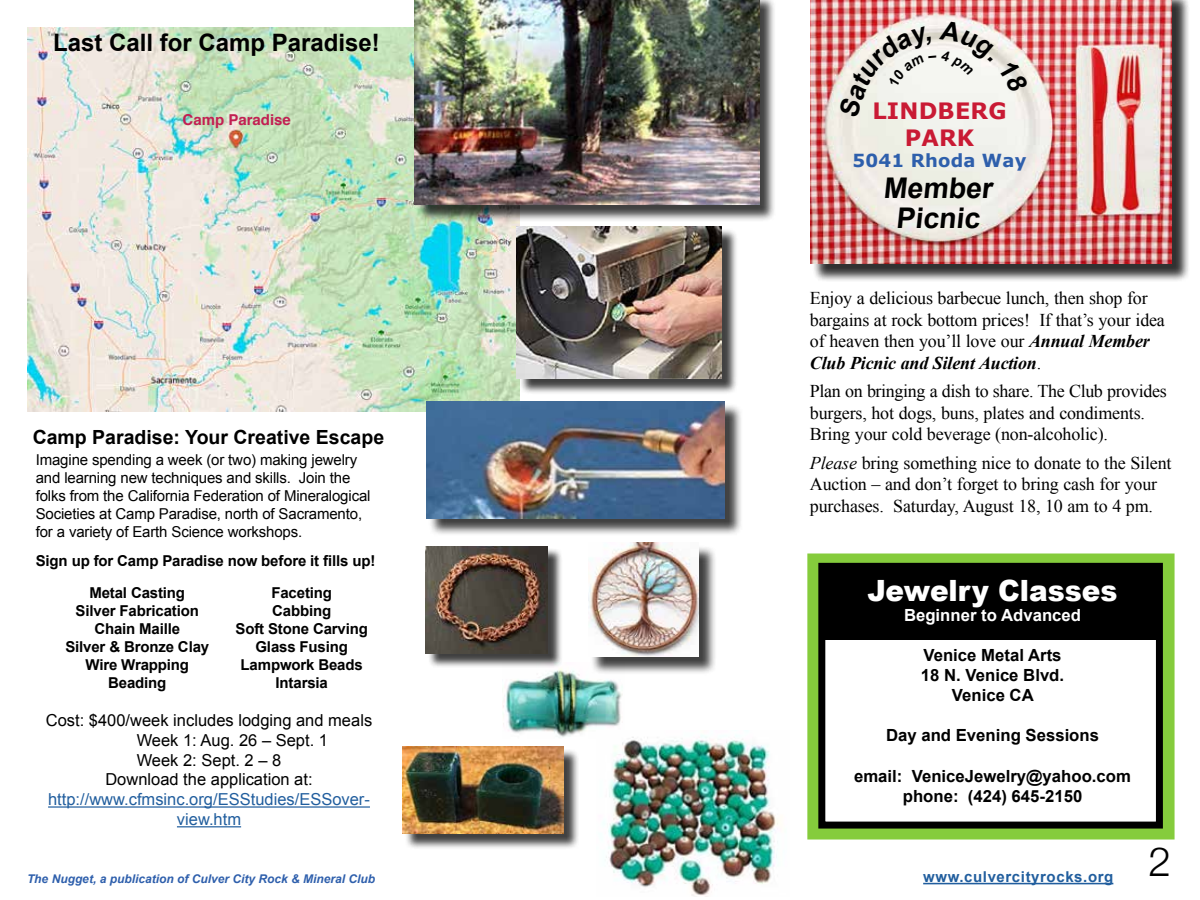
<style>
.page{position:relative;width:1200px;height:900px;background:#fff}
.page>*{position:absolute;margin:0;border:0;box-sizing:border-box;transform-origin:0 0}
.t1{font:300 40.5px "Helvetica Neue";color:#000}
.t2{font:900 29.25px "Arial";color:#fff;scale:.95 1}
.t3{font:700 28.5px/30px "Arial";color:#000;text-align:center}
.t4{font:700 24px "Arial";color:#000}
.t5{font:700 22.5px/27px "Verdana";letter-spacing:.01em;color:#c91a34;text-align:center}
.t6{font:700 19.5px "Arial";color:#000}
.t7{font:18px/21.6px "Times New Roman";letter-spacing:-.01em;color:#000}
.t8{font:700 18px "Verdana";letter-spacing:.01em;color:#2e5fac}
.t9{font:700 16.8px/20.1px "Arial";color:#000;text-align:center}
.t10{font:700 16.8px "Arial";color:#fff}
.t11{font:16.5px "Arial";color:#000}
.t12{font:16.5px/19.8px "Arial";color:#215e9e;text-align:center}
.t13{font:15px/18px "Arial";letter-spacing:-.01em;color:#000}
.t14{font:700 15px/18px "Arial";letter-spacing:-.01em;color:#000;text-align:center}
.t15{font:700 15px "Arial";letter-spacing:.04em;color:#215e9e}
.t16{font:700 15px "Helvetica";color:#c21f52}
.t17{font:italic 700 12px "Arial";color:#2e5fac}
.s1{font-weight:700;font-style:italic}
.s2{font-style:italic}
</style>
<div class="page">
<div style="left:807px;top:554px;width:368px;height:286px;border:16px solid #85cc3c"></div>
<hr style="left:923px;top:883px;width:190px;height:1px;background:#215e9e">
<div style="left:822px;top:566px;width:339px;height:74px;background:#000"></div>
<div style="left:818px;top:563px;width:345px;height:266px;border:7px solid #000"></div>
<hr style="left:48px;top:806px;width:322px;height:2px;background:#215e9e">
<hr style="left:177px;top:826px;width:64px;height:1px;background:#215e9e">
<img style="left:28px;top:27px;width:492px;height:384px">
<div style="left:812px;top:0;width:378px;height:283px;background:#000;opacity:.25"></div>
<img style="left:810px;top:0;width:361px;height:264px">
<div style="left:416px;top:0;width:361px;height:222px;background:#000;opacity:.75"></div>
<img style="left:414px;top:0;width:345px;height:205px">
<div style="left:519px;top:228px;width:219px;height:167px;background:#000;opacity:.75"></div>
<img style="left:517px;top:226px;width:205px;height:152px">
<div style="left:428px;top:403px;width:315px;height:134px;background:#000;opacity:.75"></div>
<img style="left:426px;top:401px;width:298px;height:117px">
<img style="left:503px;top:668px;width:120px;height:69px">
<div style="left:404px;top:749px;width:175px;height:101px;background:#000;opacity:.75"></div>
<img style="left:402px;top:747px;width:161px;height:87px">
<div style="left:590px;top:545px;width:127px;height:130px;background:#000;opacity:.75"></div>
<img style="left:588px;top:543px;width:110px;height:114px">
<img style="left:597px;top:730px;width:182px;height:167px">
<div style="left:427px;top:548px;width:136px;height:120px;background:#000;opacity:.75"></div>
<img style="left:425px;top:546px;width:123px;height:107px">
<svg style="left:839px;top:21px;width:190px;height:97px"></svg>
<h3 class="t4" style="left:53px;top:27px;width:328px">Last Call for Camp Paradise!</h3>
<p class="t16" style="left:183px;top:107px;width:110px">Camp Paradise</p>
<p class="t6" style="left:33px;top:425px;width:353px">Camp Paradise: Your Creative Escape</p>
<p class="t13" style="left:36px;top:451px;width:336px">Imagine spending a week (or two) making jewelry and learning new techniques and skills. Join the folks from the California Federation of Mineralogical Societies at Camp Paradise, north of Sacramento, for a variety of Earth Science workshops.</p>
<p class="t14" style="left:36px;top:552px;width:341px">Sign up for Camp Paradise now before it fills up!</p>
<p class="t14" style="left:65px;top:584px;width:145px">Metal Casting<br>Silver Fabrication<br>Chain Maille<br>Silver &amp; Bronze Clay<br>Wire Wrapping<br>Beading</p>
<p class="t14" style="left:236px;top:584px;width:134px">Faceting<br>Cabbing<br>Soft Stone Carving<br>Glass Fusing<br>Lampwork Beads<br>Intarsia</p>
<p class="t11" style="left:46px;top:709px;width:328px">Cost: $400/week includes lodging and meals</p>
<p class="t11" style="left:137px;top:729px;width:193px">Week 1: Aug. 26 – Sept. 1</p>
<p class="t11" style="left:137px;top:749px;width:146px">Week 2: Sept. 2 – 8</p>
<p class="t11" style="left:105px;top:769px;width:209px">Download the application at:</p>
<p class="t12" style="left:48px;top:790px;width:323px">http://www.cfmsinc.org/ESStudies/ESSover&shy;view.htm</p>
<p class="t5" style="left:872px;top:96px;width:136px">LINDBERG<br>PARK</p>
<p class="t8" style="left:853px;top:149px;width:175px">5041 Rhoda Way</p>
<h3 class="t3" style="left:883px;top:174px;width:115px">Member<br>Picnic</h3>
<p class="t7" style="left:810px;top:287px;width:356px">Enjoy a delicious barbecue lunch, then shop for bargains at rock bottom prices! If that’s your idea of heaven then you’ll love our <span class="s1">Annual Member Club Picnic and Silent Auction</span>.</p>
<p class="t7" style="left:810px;top:380px;width:358px">Plan on bringing a dish to share. The Club provides burgers, hot dogs, buns, plates and condiments.<br>Bring your cold beverage (non-alcoholic).</p>
<p class="t7" style="left:810px;top:452px;width:363px"><span class="s2">Please</span> bring something nice to donate to the Silent<br>Auction – and don’t forget to bring cash for your purchases. Saturday, August 18, 10 am to 4 pm.</p>
<h2 class="t2" style="left:868px;top:569px;width:265px">Jewelry Classes</h2>
<p class="t10" style="left:904px;top:604px;width:179px">Beginner to Advanced</p>
<p class="t9" style="left:921px;top:646px;width:145px">Venice Metal Arts<br>18 N. Venice Blvd.<br>Venice CA</p>
<p class="t9" style="left:886px;top:726px;width:215px">Day and Evening Sessions</p>
<p class="t9" style="left:854px;top:766px;width:278px">email: VeniceJewelry@yahoo.com phone: (424) 645-2150</p>
<p class="t17" style="left:27px;top:871px;width:350px">The Nugget, a publication of Culver City Rock &amp; Mineral Club</p>
<p class="t15" style="left:923px;top:867px;width:192px">www.culvercityrocks.org</p>
<h1 class="t1" style="left:1149px;top:829px;width:24px">2</h1>
</div>
